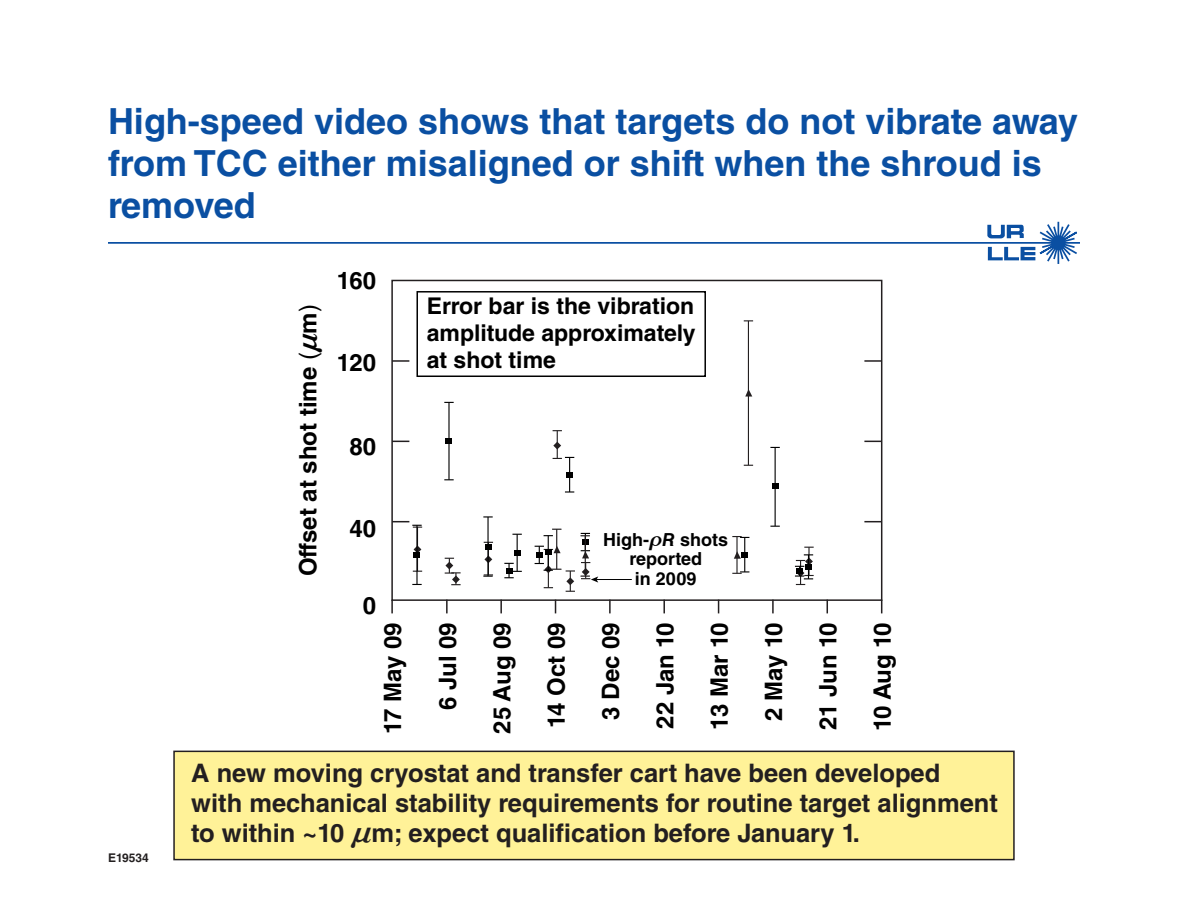
<style>
.page{position:relative;width:1188px;height:918px;background:#fff}
.page>*{position:absolute;margin:0;border:0;box-sizing:border-box;transform-origin:0 0}
.t1{font:700 36px/42px "Helvetica LT Std";color:#0a4fa2}
.t2{font:700 25.5px/30px "Helvetica LT Std";color:#231f20}
.t3{font:700 24px "Helvetica LT Std";color:#000}
.t4{font:700 23.1px/26.8px "Helvetica LT Std";color:#000;text-align:justify}
.t5{font:700 18px/19.5px "Helvetica LT Std";color:#000;text-align:center}
.t6{font:700 12px "Helvetica LT Std";color:#231f20}
.s1{font-weight:400}
.s2{font-family:"MM Greek"}
.s3{font-style:italic}
</style>
<div class="page">
<svg style="left:987px;top:221px;width:90px;height:43px"></svg>
<hr style="left:108px;top:242px;width:972px;height:2px;background:#0a4fa2">
<div style="left:174px;top:751px;width:840px;height:109px;background:#fff298"></div>
<div style="left:173px;top:751px;width:842px;height:109px;border:2px solid #231f20"></div>
<div style="left:391px;top:280px;width:491px;height:321px;border:2px solid #231f20"></div>
<svg style="left:392px;top:360px;width:17px;height:2px"></svg>
<svg style="left:392px;top:441px;width:17px;height:1px"></svg>
<svg style="left:864px;top:360px;width:18px;height:2px"></svg>
<svg style="left:864px;top:441px;width:18px;height:1px"></svg>
<svg style="left:864px;top:521px;width:18px;height:1px"></svg>
<svg style="left:446px;top:600px;width:2px;height:13px"></svg>
<svg style="left:391px;top:600px;width:2px;height:13px"></svg>
<svg style="left:500px;top:600px;width:2px;height:13px"></svg>
<svg style="left:555px;top:600px;width:1px;height:13px"></svg>
<svg style="left:609px;top:600px;width:2px;height:13px"></svg>
<svg style="left:663px;top:600px;width:2px;height:13px"></svg>
<svg style="left:718px;top:600px;width:1px;height:13px"></svg>
<svg style="left:772px;top:600px;width:2px;height:13px"></svg>
<svg style="left:827px;top:600px;width:1px;height:13px"></svg>
<svg style="left:881px;top:600px;width:1px;height:13px"></svg>
<div style="left:416px;top:291px;width:290px;height:86px;border:2px solid #000"></div>
<hr style="left:448px;top:402px;width:2px;height:78px;background:#000">
<svg style="left:446px;top:438px;width:6px;height:6px"></svg>
<hr style="left:569px;top:457px;width:1px;height:35px;background:#000">
<svg style="left:565px;top:491px;width:9px;height:2px"></svg>
<svg style="left:567px;top:472px;width:6px;height:6px"></svg>
<svg style="left:553px;top:430px;width:21px;height:29px"></svg>
<hr style="left:808px;top:547px;width:2px;height:28px;background:#231f20">
<svg style="left:445px;top:558px;width:16px;height:27px"></svg>
<hr style="left:416px;top:525px;width:2px;height:59px;background:#000">
<svg style="left:392px;top:521px;width:30px;height:7px"></svg>
<svg style="left:414px;top:546px;width:7px;height:12px"></svg>
<hr style="left:487px;top:517px;width:2px;height:59px;background:#000">
<svg style="left:483px;top:516px;width:10px;height:2px"></svg>
<svg style="left:483px;top:574px;width:10px;height:3px"></svg>
<svg style="left:484px;top:542px;width:9px;height:21px"></svg>
<hr style="left:517px;top:534px;width:1px;height:37px;background:#000">
<svg style="left:514px;top:550px;width:6px;height:6px"></svg>
<svg style="left:504px;top:563px;width:18px;height:15px"></svg>
<svg style="left:795px;top:554px;width:19px;height:31px"></svg>
<hr style="left:744px;top:537px;width:1px;height:35px;background:#000">
<hr style="left:736px;top:537px;width:2px;height:36px;background:#231f20">
<svg style="left:732px;top:536px;width:17px;height:2px"></svg>
<svg style="left:732px;top:571px;width:17px;height:3px"></svg>
<hr style="left:775px;top:447px;width:1px;height:79px;background:#000">
<svg style="left:772px;top:483px;width:6px;height:6px"></svg>
<hr style="left:548px;top:536px;width:1px;height:34px;background:#000">
<hr style="left:596px;top:579px;width:36px;height:1px;background:#000">
<svg style="left:734px;top:551px;width:14px;height:8px"></svg>
<svg style="left:581px;top:533px;width:17px;height:50px"></svg>
<hr style="left:556px;top:529px;width:1px;height:40px;background:#231f20">
<svg style="left:544px;top:529px;width:17px;height:7px"></svg>
<svg style="left:535px;top:546px;width:40px;height:46px"></svg>
<hr style="left:748px;top:321px;width:1px;height:144px;background:#231f20">
<svg style="left:745px;top:389px;width:7px;height:8px"></svg>
<p class="t1" style="left:108px;top:100px;width:972px">High-speed video shows that targets do not vibrate away from TCC either misaligned or shift when the shroud is removed</p>
<p class="t3" style="left:293px;top:576px;width:274px;rotate:-90deg">Offset at shot time <span class="s1">(</span><span class="s2">n</span>m<span class="s1">)</span></p>
<p class="t3" style="left:337px;top:266px;width:41px">160</p>
<p class="t3" style="left:337px;top:348px;width:41px">120</p>
<p class="t4" style="left:427px;top:292px;width:271px">Error bar is the vibration amplitude approximately at shot time</p>
<p class="t3" style="left:349px;top:432px;width:28px">80</p>
<p class="t3" style="left:349px;top:514px;width:28px">40</p>
<p class="t3" style="left:363px;top:591px;width:15px">0</p>
<p class="t5" style="left:603px;top:529px;width:126px">High-<span class="s2">t</span><span class="s3">R</span> shots reported</p>
<p class="t5" style="left:635px;top:568px;width:63px">in 2009</p>
<p class="t3" style="left:378px;top:734px;width:114px;rotate:-90deg">17 May 09</p>
<p class="t3" style="left:433px;top:710px;width:89px;rotate:-90deg">6 Jul 09</p>
<p class="t3" style="left:487px;top:734px;width:113px;rotate:-90deg">25 Aug 09</p>
<p class="t3" style="left:542px;top:728px;width:107px;rotate:-90deg">14 Oct 09</p>
<p class="t3" style="left:596px;top:720px;width:99px;rotate:-90deg">3 Dec 09</p>
<p class="t3" style="left:650px;top:729px;width:108px;rotate:-90deg">22 Jan 10</p>
<p class="t3" style="left:705px;top:730px;width:109px;rotate:-90deg">13 Mar 10</p>
<p class="t3" style="left:759px;top:721px;width:100px;rotate:-90deg">2 May 10</p>
<p class="t3" style="left:813px;top:730px;width:109px;rotate:-90deg">21 Jun 10</p>
<p class="t3" style="left:868px;top:731px;width:110px;rotate:-90deg">10 Aug 10</p>
<p class="t6" style="left:108px;top:850px;width:42px">E19534</p>
<p class="t2" style="left:191px;top:758px;width:808px">A new moving cryostat and transfer cart have been developed<br>with mechanical stability requirements for routine target alignment to within ~10 <span class="s2">n</span>m; expect qualification before January 1.</p>
</div>
